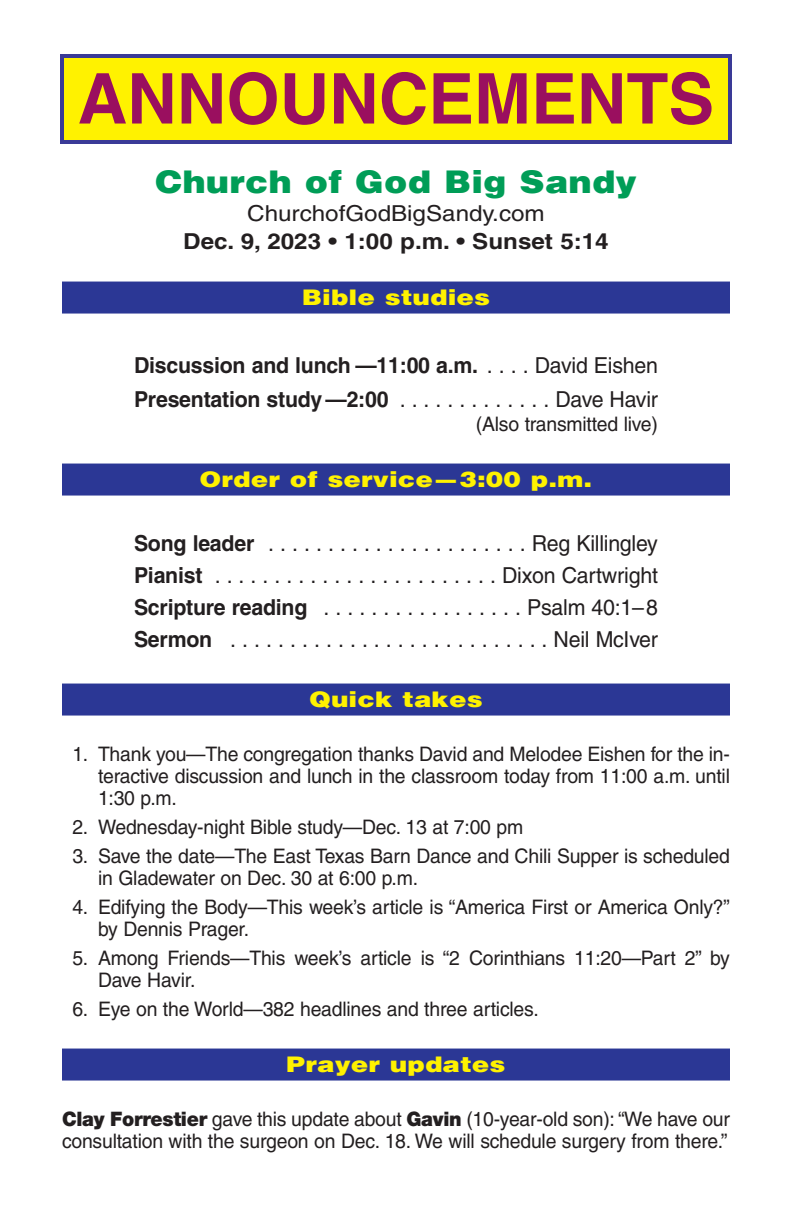
<style>
.page{position:relative;width:792px;height:1224px;background:#fff}
.page>*{position:absolute;margin:0;border:0;box-sizing:border-box;transform-origin:0 0}
.t1{font:700 70px "Helvetica";color:#9a0f5f}
.t2{font:900 32px "Helvetica";color:#009d57;scale:1.1 1}
.t3{font:22px/32px "Helvetica";letter-spacing:-.01em;color:#231f20;text-align:justify}
.t4{font:700 22px/34px "Helvetica";letter-spacing:-.01em;color:#231f20}
.t5{font:900 22px "Helvetica";color:#fff200;scale:1.2 1}
.t6{font:700 22px "Helvetica";letter-spacing:-.01em;color:#231f20;scale:1.1 1}
.t7{font:22px "Helvetica";letter-spacing:-.01em;color:#231f20;scale:1.1 1}
.t8{font:20px/22px "Helvetica";letter-spacing:-.01em;color:#231f20}
.s1{font-weight:400}
.s2{font-weight:700}
.s3{font-family:"Helvetica Neue";font-weight:900}
</style>
<div class="page">
<div style="left:62px;top:56px;width:668px;height:86px;background:#fff200"></div>
<div style="left:60px;top:54px;width:672px;height:90px;border:4px solid #3a3a97"></div>
<div style="left:62px;top:282px;width:668px;height:32px;background:#2b3795"></div>
<div style="left:62px;top:464px;width:668px;height:32px;background:#2b3795"></div>
<div style="left:62px;top:684px;width:668px;height:32px;background:#2b3795"></div>
<div style="left:62px;top:1049px;width:668px;height:32px;background:#2b3795"></div>
<h1 class="t1" style="left:78px;top:73px;width:638px">ANNOUNCEMENTS</h1>
<h2 class="t2" style="left:155px;top:159px;width:440px">Church of God Big Sandy</h2>
<p class="t7" style="left:247px;top:205px;width:272px">ChurchofGodBigSandy.com</p>
<p class="t6" style="left:183px;top:233px;width:388px">Dec. 9, 2023 • 1:00 p.m. • Sunset 5:14</p>
<p class="t5" style="left:302px;top:282px;width:159px">Bible studies</p>
<p class="t4" style="left:134px;top:350px;width:526px">Discussion and lunch —11:00 a.m. <span class="s1">. . . . David Eishen<br></span>Presentation study —2:00 <span class="s1">. . . . . . . . . . . . . Dave Havir</span></p>
<p class="t8" style="left:476px;top:415px;width:184px">(Also transmitted live)</p>
<p class="t5" style="left:200px;top:464px;width:329px">Order of service—3:00 p.m.</p>
<p class="t3" style="left:134px;top:529px;width:525px"><span class="s2">Song leader</span> . . . . . . . . . . . . . . . . . . . . . . Reg Killingley <span class="s2">Pianist</span> . . . . . . . . . . . . . . . . . . . . . . . . Dixon Cartwright <span class="s2">Scripture reading</span> . . . . . . . . . . . . . . . . . Psalm 40:1–8<br><span class="s2">Sermon</span> . . . . . . . . . . . . . . . . . . . . . . . . . . . Neil McIver</p>
<p class="t5" style="left:309px;top:684px;width:146px">Quick takes</p>
<p class="t8" style="left:98px;top:745px;width:634px;text-align:justify;text-indent:-26px">1. Thank you—The congregation thanks David and Melodee Eishen for the in&shy;teractive discussion and lunch in the classroom today from 11:00 a.m. until 1:30 p.m.</p>
<p class="t8" style="left:72px;top:818px;width:452px">2. Wednesday-night Bible study—Dec. 13 at 7:00 pm</p>
<p class="t8" style="left:98px;top:847px;width:634px;text-indent:-26px">3. Save the date—The East Texas Barn Dance and Chili Supper is scheduled in Gladewater on Dec. 30 at 6:00 p.m.</p>
<p class="t8" style="left:98px;top:898px;width:634px;text-indent:-26px">4. Edifying the Body—This week’s article is “America First or America Only?” by Dennis Prager.</p>
<p class="t8" style="left:98px;top:949px;width:634px;text-indent:-26px">5. Among Friends—This week’s article is “2 Corinthians 11:20—Part 2” by<br>Dave Havir.</p>
<p class="t8" style="left:72px;top:1000px;width:468px">6. Eye on the World—382 headlines and three articles.</p>
<p class="t5" style="left:286px;top:1049px;width:184px">Prayer updates</p>
<p class="t8" style="left:62px;top:1110px;width:669px"><span class="s3">Clay Forrestier</span> gave this update about <span class="s3">Gavin</span> (10-year-old son): “We have our consultation with the surgeon on Dec. 18. We will schedule surgery from there.”</p>
</div>
